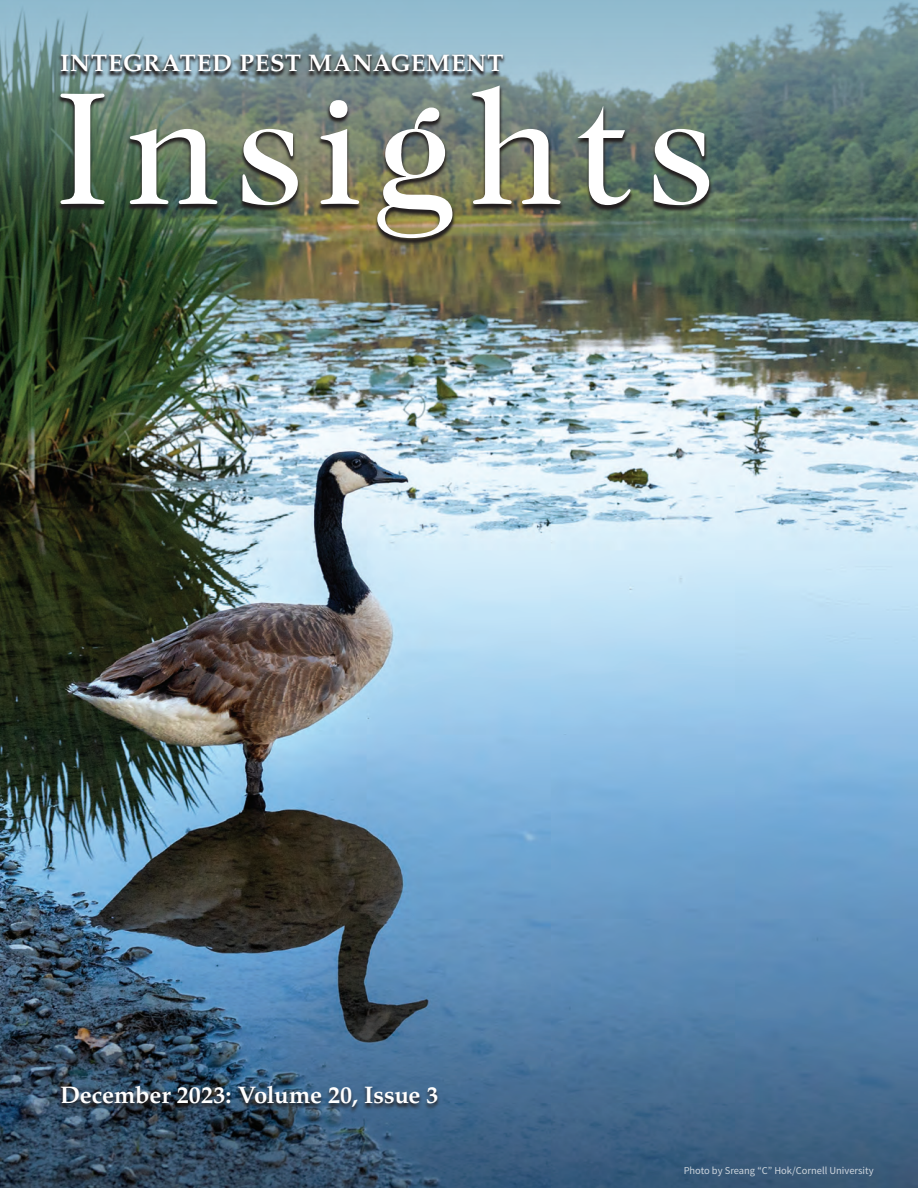
<style>
.page{position:relative;width:918px;height:1188px;background:#fff}
.page>*{position:absolute;margin:0;border:0;box-sizing:border-box;transform-origin:0 0}
.t1{font:162px "Caslon 224 Std";letter-spacing:.085em;color:#fff}
.t2{font:700 24px "Palatino LT Std";letter-spacing:.005em;color:#fff}
.t3{font:700 24px "Palatino LT Std";letter-spacing:.03em;color:#fff}
.t4{font:10.5px "Source Sans Pro";color:#fff}
</style>
<div class="page">
<img style="left:0;top:360px;width:918px;height:528px">
<svg style="left:0;top:888px;width:918px;height:300px;background:#466a8a"></svg>
<img style="left:0;top:0;width:918px;height:360px">
<img style="left:56px;top:86px;width:657px;height:159px">
<svg style="left:57px;top:1086px;width:384px;height:29px;background:#324960"></svg>
<svg style="left:57px;top:53px;width:449px;height:25px;background:#65767d"></svg>
<p class="t3" style="left:60px;top:49px;width:445px">INTEGRATED PEST MANAGEMENT</p>
<p class="t1" style="left:54px;top:55px;width:663px">Insights</p>
<p class="t2" style="left:60px;top:1081px;width:380px">December 2023: Volume 20, Issue 3</p>
<p class="t4" style="left:684px;top:1164px;width:192px">Photo by Sreang “C” Hok/Cornell University</p>
</div>
